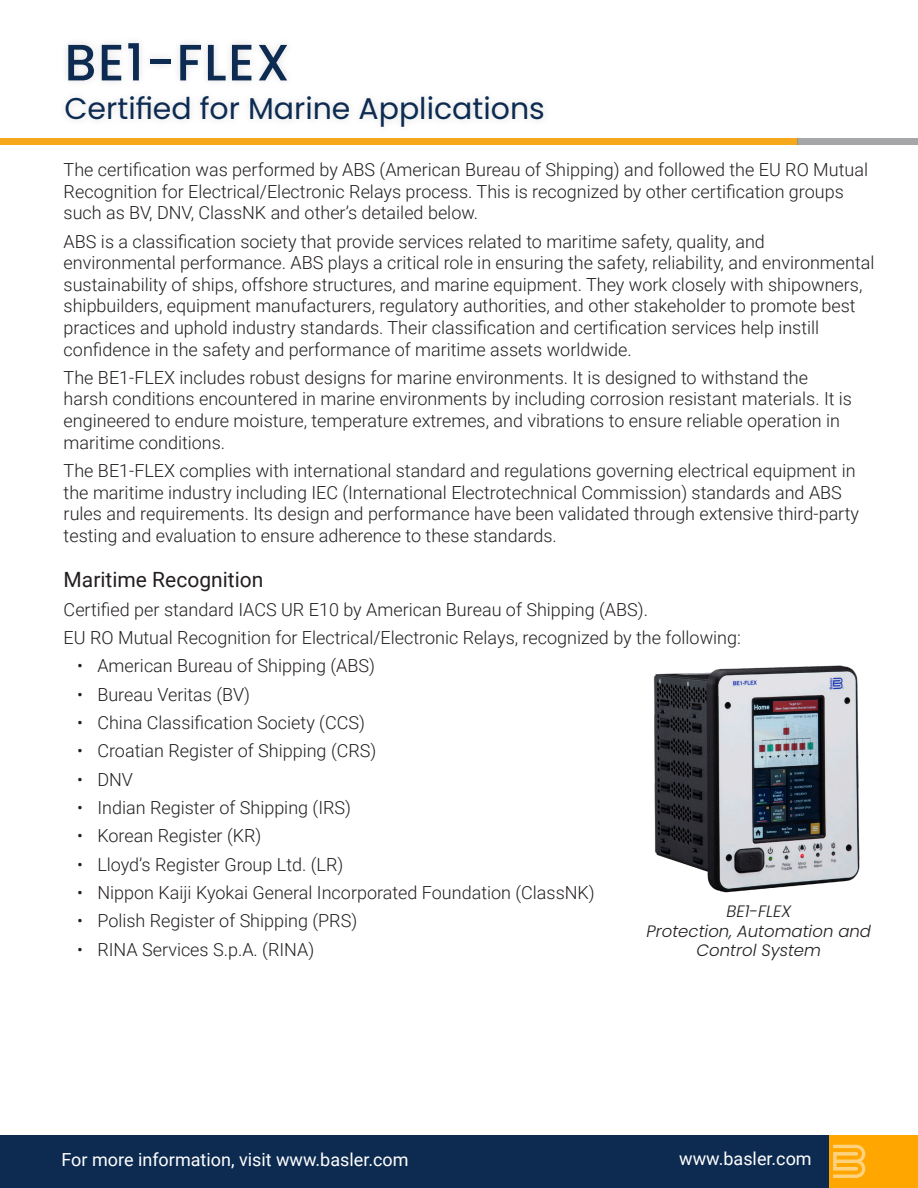
<style>
.page{position:relative;width:918px;height:1188px;background:#fff}
.page>*{position:absolute;margin:0;border:0;box-sizing:border-box;transform-origin:0 0}
.t1{font:500 51.15px "Poppins";letter-spacing:.03em;color:#0d2b51}
.t2{font:30px "Poppins";color:#0d2b51}
.t3{font:21px "Roboto";color:#231f20}
.t4{font:300 18px/21.6px "Roboto";color:#231f20}
.t5{font:18px "Roboto";color:#fff}
.t6{font:italic 300 16.5px/19.8px "Poppins";color:#231f20;text-align:center}
</style>
<div class="page">
<div style="left:0;top:1136px;width:829px;height:52px;background:#0d2b51"></div>
<div style="left:829px;top:1136px;width:89px;height:52px;background:#ffa700"></div>
<svg style="left:833px;top:1145px;width:32px;height:33px"></svg>
<div style="left:0;top:138px;width:797px;height:6px;background:#f5a81c"></div>
<div style="left:797px;top:138px;width:121px;height:6px;background:#a5a6a8"></div>
<div style="left:58px;top:35px;width:493px;height:100px;background:#231f20;opacity:.15"></div>
<img style="left:653px;top:665px;width:207px;height:228px">
<p class="t1" style="left:64px;top:33px;width:227px">BE1-FLEX</p>
<p class="t2" style="left:64px;top:92px;width:482px">Certified for Marine Applications</p>
<p class="t4" style="left:64px;top:158px;width:806px">The certification was performed by ABS (American Bureau of Shipping) and followed the EU RO Mutual<br>Recognition for Electrical/Electronic Relays process. This is recognized by other certification groups such as BV, DNV, ClassNK and other’s detailed below.</p>
<p class="t4" style="left:64px;top:230px;width:812px">ABS is a classification society that provide services related to maritime safety, quality, and environmental performance. ABS plays a critical role in ensuring the safety, reliability, and environmental sustainability of ships, offshore structures, and marine equipment. They work closely with shipowners, shipbuilders, equipment manufacturers, regulatory authorities, and other stakeholder to promote best practices and uphold industry standards. Their classification and certification services help instill confidence in the safety and performance of maritime assets worldwide.</p>
<p class="t4" style="left:64px;top:366px;width:790px">The BE1-FLEX includes robust designs for marine environments. It is designed to withstand the harsh conditions encountered in marine environments by including corrosion resistant materials. It is engineered to endure moisture, temperature extremes, and vibrations to ensure reliable operation in maritime conditions.</p>
<p class="t4" style="left:64px;top:459px;width:797px">The BE1-FLEX complies with international standard and regulations governing electrical equipment in the maritime industry including IEC (International Electrotechnical Commission) standards and ABS rules and requirements. Its design and performance have been validated through extensive third-party testing and evaluation to ensure adherence to these standards.</p>
<p class="t3" style="left:64px;top:565px;width:201px">Maritime Recognition</p>
<p class="t4" style="left:64px;top:598px;width:586px">Certified per standard IACS UR E10 by American Bureau of Shipping (ABS).</p>
<p class="t4" style="left:64px;top:626px;width:679px">EU RO Mutual Recognition for Electrical/Electronic Relays, recognized by the following:</p>
<p class="t4" style="left:77px;top:654px;width:299px">• American Bureau of Shipping (ABS)</p>
<p class="t4" style="left:77px;top:683px;width:174px">• Bureau Veritas (BV)</p>
<p class="t4" style="left:77px;top:711px;width:289px">• China Classification Society (CCS)</p>
<p class="t4" style="left:77px;top:740px;width:301px">• Croatian Register of Shipping (CRS)</p>
<p class="t4" style="left:77px;top:768px;width:57px">• DNV</p>
<p class="t4" style="left:77px;top:796px;width:275px">• Indian Register of Shipping (IRS)</p>
<p class="t4" style="left:77px;top:825px;width:186px">• Korean Register (KR)</p>
<p class="t4" style="left:77px;top:853px;width:268px">• Lloyd’s Register Group Ltd. (LR)</p>
<p class="t4" style="left:77px;top:881px;width:519px">• Nippon Kaiji Kyokai General Incorporated Foundation (ClassNK)</p>
<p class="t4" style="left:77px;top:910px;width:282px">• Polish Register of Shipping (PRS)</p>
<p class="t4" style="left:77px;top:938px;width:239px">• RINA Services S.p.A. (RINA)</p>
<p class="t6" style="left:727px;top:901px;width:66px">BE1-FLEX</p>
<p class="t6" style="left:647px;top:921px;width:226px">Protection, Automation and<br>Control System</p>
<p class="t5" style="left:62px;top:1147px;width:349px">For more information, visit www.basler.com</p>
<p class="t5" style="left:679px;top:1146px;width:134px">www.basler.com</p>
</div>
